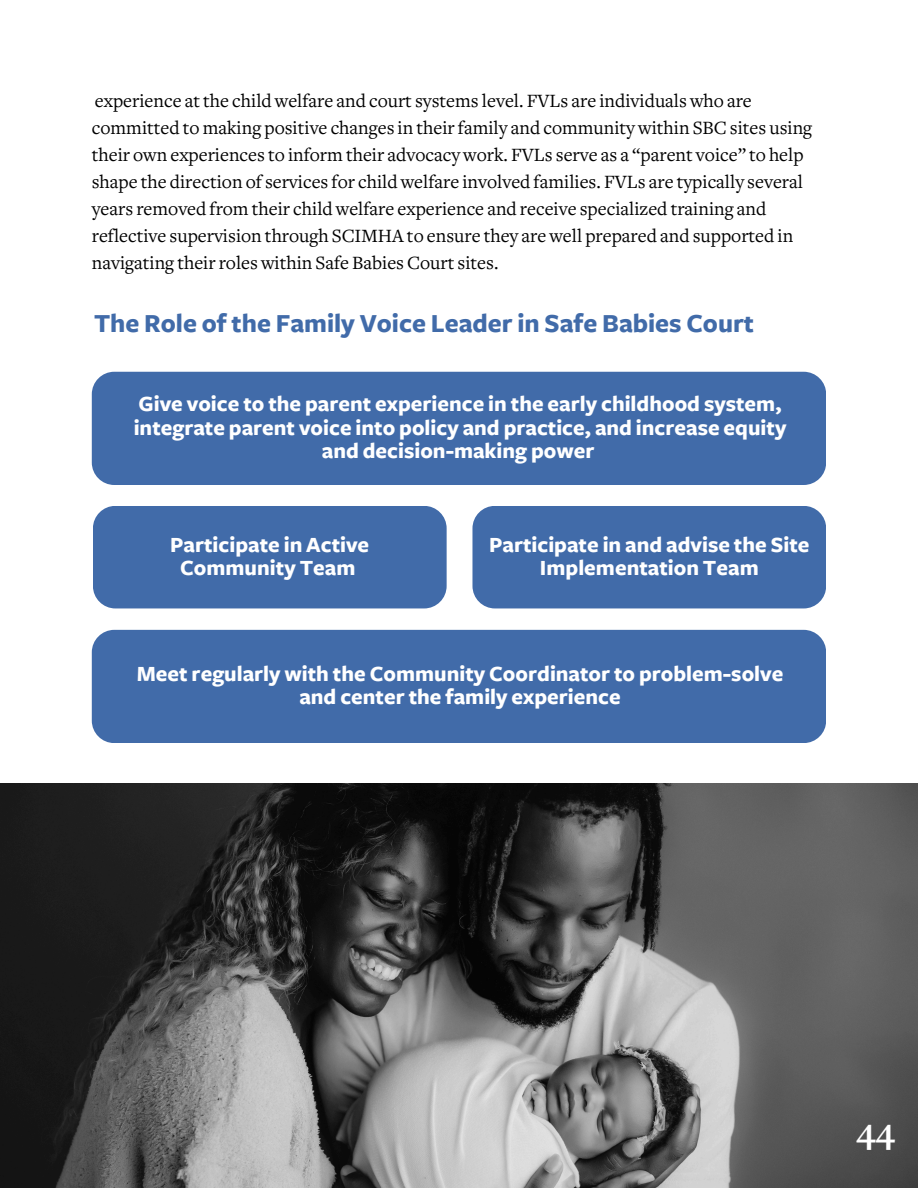
<style>
.page{position:relative;width:918px;height:1188px;background:#fff}
.page>*{position:absolute;margin:0;border:0;box-sizing:border-box;transform-origin:0 0}
.t1{font:700 37.5px "Freight Text";color:#fff}
.t2{font:700 27px "Freight Sans";color:#416ba9}
.t3{font:700 22.5px/23.7px "Freight Sans";color:#fff;text-align:center}
.t4{font:19.5px/27px "Freight Text";color:#000}
</style>
<div class="page">
<div style="left:92px;top:372px;width:734px;height:113px;background:#416ba9;border-radius:22px"></div>
<div style="left:92px;top:630px;width:734px;height:113px;background:#416ba9;border-radius:22px"></div>
<div style="left:93px;top:506px;width:354px;height:102px;background:#416ba9;border-radius:22px"></div>
<div style="left:472px;top:506px;width:354px;height:102px;background:#416ba9;border-radius:22px"></div>
<img style="left:0;top:784px;width:918px;height:404px">
<h1 class="t4" style="left:92px;top:89px;width:722px">experience at the child welfare and court systems level. FVLs are individuals who are committed to making positive changes in their family and community within SBC sites using their own experiences to inform their advocacy work. FVLs serve as a “parent voice” to help shape the direction of services for child welfare involved families. FVLs are typically several years removed from their child welfare experience and receive specialized training and reflective supervision through SCIMHA to ensure they are well prepared and supported in navigating their roles within Safe Babies Court sites.</h1>
<p class="t2" style="left:94px;top:310px;width:662px">The Role of the Family Voice Leader in Safe Babies Court</p>
<h2 class="t3" style="left:134px;top:392px;width:654px">Give voice to the parent experience in the early childhood system, integrate parent voice into policy and practice, and increase equity and decision-making power</h2>
<p class="t3" style="left:170px;top:533px;width:201px">Participate in Active</p>
<p class="t3" style="left:180px;top:557px;width:177px">Community Team</p>
<p class="t3" style="left:489px;top:533px;width:322px">Participate in and advise the Site<br>Implementation Team</p>
<p class="t3" style="left:137px;top:662px;width:648px">Meet regularly with the Community Coordinator to problem-solve and center the family experience</p>
<p class="t1" style="left:856px;top:1116px;width:41px">44</p>
</div>
